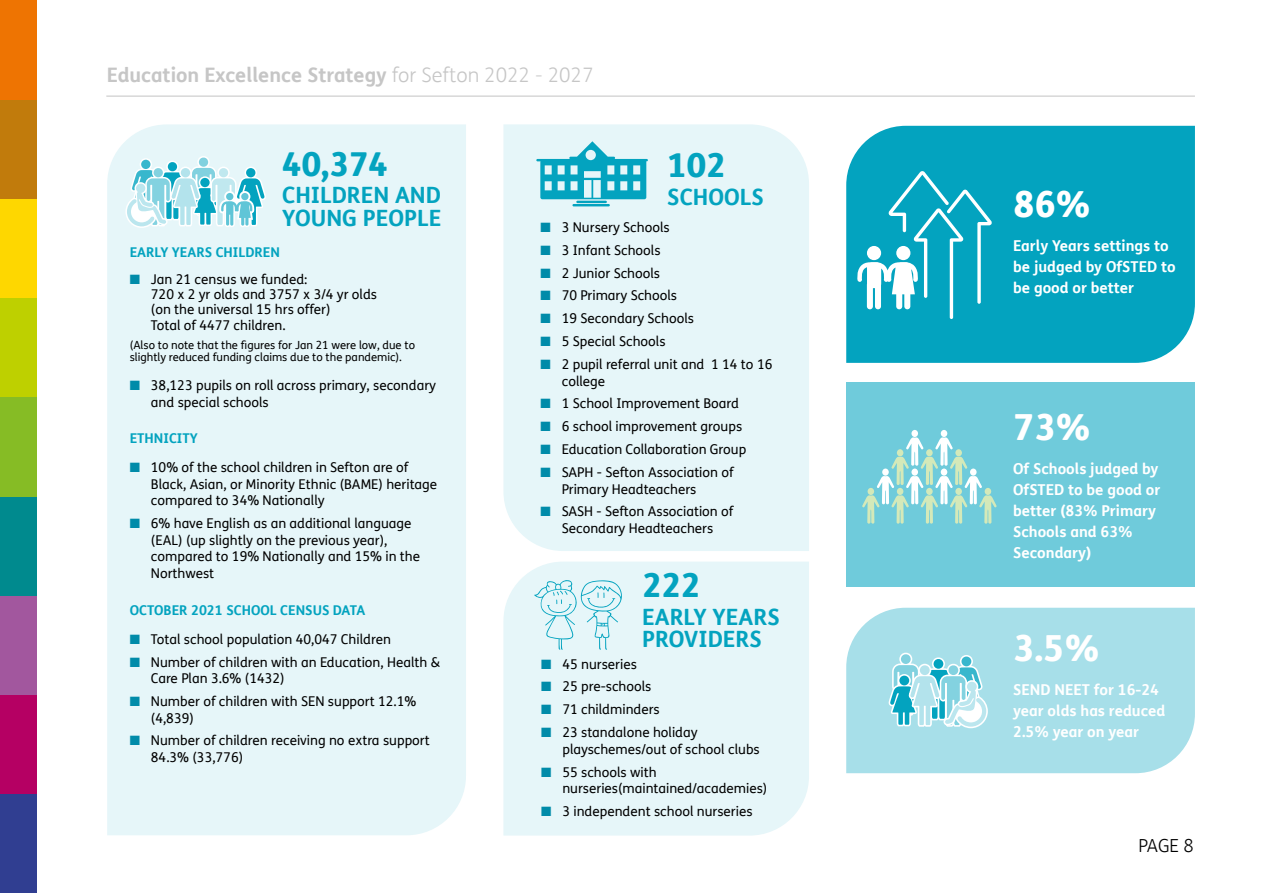
<style>
.page{position:relative;width:1263px;height:893px;background:#fff}
.page>*{position:absolute;margin:0;border:0;box-sizing:border-box;transform-origin:0 0}
.Body{font:800 36px "FS Me";color:#fff}
.Body-2{font:800 33px "FS Me";color:#03a3bf}
.Body-3{font:700 22.5px/22.5px "FS Me";color:#03a3bf}
.t1{font:700 19.95px "FS Me";color:#c6c6c6}
.t2{font:300 18px "FS Me";color:#000}
.Body-4{font:700 15px/21px "FS Me";color:#fff}
.t3{font:13.5px/16.5px "FS Me";color:#000}
.Body-5{font:700 13.5px "FS Me";color:#03a3bf}
.Body-6{font:11.25px/12.1px "FS Me";color:#000}
.s1{font-weight:300}
.s2{color:#008ba9}
</style>
<div class="page">
<div style="left:0;top:794px;width:36px;height:99px;background:#303e91"></div>
<div style="left:0;top:298px;width:36px;height:99px;background:#bed000"></div>
<div style="left:0;top:695px;width:36px;height:99px;background:#b50063"></div>
<div style="left:0;top:595px;width:36px;height:100px;background:#a2579e"></div>
<div style="left:0;top:496px;width:36px;height:99px;background:#008a8e"></div>
<div style="left:0;top:397px;width:36px;height:99px;background:#86bc25"></div>
<div style="left:0;top:198px;width:36px;height:100px;background:#fed700"></div>
<div style="left:0;top:99px;width:36px;height:99px;background:#c17b0c"></div>
<div style="left:0;top:0;width:36px;height:99px;background:#ee7402"></div>
<hr style="left:106px;top:96px;width:1089px;height:1px;background:#c6c6c6">
<div style="left:846px;top:382px;width:349px;height:205px;background:#6fcbdb"></div>
<div style="left:846px;top:608px;width:349px;height:165px;background:#a7dfe9"></div>
<div style="left:846px;top:126px;width:349px;height:237px;background:#03a3bf"></div>
<div style="left:107px;top:124px;width:359px;height:711px;background:#e6f6f9"></div>
<svg style="left:125px;top:156px;width:141px;height:72px"></svg>
<div style="left:503px;top:124px;width:306px;height:427px;background:#e6f6f9"></div>
<div style="left:503px;top:562px;width:306px;height:274px;background:#e6f6f9"></div>
<svg style="left:856px;top:171px;width:136px;height:148px"></svg>
<svg style="left:536px;top:141px;width:112px;height:58px;background:#6fcada"></svg>
<hr style="left:576px;top:201px;width:31px;height:2px;background:#03a3bf">
<hr style="left:572px;top:204px;width:38px;height:2px;background:#03a3bf">
<svg style="left:534px;top:579px;width:89px;height:71px;background:#ceedf2"></svg>
<svg style="left:862px;top:430px;width:135px;height:94px"></svg>
<svg style="left:888px;top:653px;width:100px;height:75px"></svg>
<h3 class="t1" style="left:107px;top:60px;width:488px">Education Excellence Strategy <span class="s1">for Sefton 2022 - 2027</span></h3>
<p class="Body-2" style="left:282px;top:138px;width:107px">40,374</p>
<p class="Body-3" style="left:282px;top:183px;width:161px">CHILDREN AND<br>YOUNG PEOPLE</p>
<p class="Body-5" style="left:130px;top:242px;width:152px">EARLY YEARS CHILDREN</p>
<p class="t3" style="left:151px;top:272px;width:228px;line-height:14.5px;text-indent:-21px"><span class="s2">■</span> Jan 21 census we funded:<br>720 x 2 yr olds and 3757 x 3/4 yr olds (on the universal 15 hrs offer)</p>
<p class="t3" style="left:151px;top:317px;width:136px">Total of 4477 children.</p>
<p class="Body-6" style="left:130px;top:338px;width:287px">(Also to note that the figures for Jan 21 were low, due to slightly reduced funding claims due to the pandemic).</p>
<p class="t3" style="left:151px;top:377px;width:287px;text-indent:-21px"><span class="s2">■</span> 38,123 pupils on roll across primary, secondary and special schools</p>
<p class="Body-5" style="left:130px;top:428px;width:70px">ETHNICITY</p>
<p class="t3" style="left:151px;top:459px;width:288px;text-indent:-21px"><span class="s2">■</span> 10% of the school children in Sefton are of<br>Black, Asian, or Minority Ethnic (BAME) heritage compared to 34% Nationally</p>
<p class="t3" style="left:151px;top:515px;width:271px;text-indent:-21px"><span class="s2">■</span> 6% have English as an additional language (EAL) (up slightly on the previous year), compared to 19% Nationally and 15% in the Northwest</p>
<p class="Body-5" style="left:130px;top:599px;width:237px">OCTOBER 2021 SCHOOL CENSUS DATA</p>
<p class="t3" style="left:130px;top:631px;width:263px"><span class="s2">■</span> Total school population 40,047 Children</p>
<p class="t3" style="left:151px;top:653px;width:291px;text-indent:-21px"><span class="s2">■</span> Number of children with an Education, Health &amp;<br>Care Plan 3.6% (1432)</p>
<p class="t3" style="left:151px;top:693px;width:267px;text-indent:-21px"><span class="s2">■</span> Number of children with SEN support 12.1% (4,839)</p>
<p class="t3" style="left:151px;top:732px;width:280px;text-indent:-21px"><span class="s2">■</span> Number of children receiving no extra support<br>84.3% (33,776)</p>
<p class="Body-2" style="left:667px;top:140px;width:60px">102</p>
<p class="Body-3" style="left:667px;top:185px;width:98px">SCHOOLS</p>
<p class="t3" style="left:540px;top:218px;width:131px"><span class="s2">■</span> 3 Nursery Schools</p>
<p class="t3" style="left:540px;top:241px;width:122px"><span class="s2">■</span> 3 Infant Schools</p>
<p class="t3" style="left:540px;top:264px;width:121px"><span class="s2">■</span> 2 Junior Schools</p>
<p class="t3" style="left:540px;top:287px;width:138px"><span class="s2">■</span> 70 Primary Schools</p>
<p class="t3" style="left:540px;top:310px;width:155px"><span class="s2">■</span> 19 Secondary Schools</p>
<p class="t3" style="left:540px;top:333px;width:127px"><span class="s2">■</span> 5 Special Schools</p>
<p class="t3" style="left:562px;top:356px;width:212px;text-indent:-21px"><span class="s2">■</span> 2 pupil referral unit and 1 14 to 16 college</p>
<p class="t3" style="left:540px;top:395px;width:200px"><span class="s2">■</span> 1 School Improvement Board</p>
<p class="t3" style="left:540px;top:418px;width:203px"><span class="s2">■</span> 6 school improvement groups</p>
<p class="t3" style="left:540px;top:441px;width:207px"><span class="s2">■</span> Education Collaboration Group</p>
<p class="t3" style="left:562px;top:464px;width:173px;text-indent:-21px"><span class="s2">■</span> SAPH - Sefton Association of<br>Primary Headteachers</p>
<p class="t3" style="left:540px;top:503px;width:194px;text-align:center"><span class="s2">■</span> SASH - Sefton Association of<br>Secondary Headteachers</p>
<p class="Body-2" style="left:642px;top:559px;width:60px">222</p>
<p class="Body-3" style="left:642px;top:604px;width:139px">EARLY YEARS<br>PROVIDERS</p>
<p class="t3" style="left:541px;top:655px;width:97px"><span class="s2">■</span> 45 nurseries</p>
<p class="t3" style="left:541px;top:678px;width:112px"><span class="s2">■</span> 25 pre-schools</p>
<p class="t3" style="left:541px;top:701px;width:120px"><span class="s2">■</span> 71 childminders</p>
<p class="t3" style="left:562px;top:724px;width:199px;text-indent:-21px"><span class="s2">■</span> 23 standalone holiday playschemes/out of school clubs</p>
<p class="t3" style="left:562px;top:763px;width:206px;text-indent:-21px"><span class="s2">■</span> 55 schools with nurseries(maintained/academies)</p>
<p class="t3" style="left:541px;top:803px;width:213px"><span class="s2">■</span> 3 independent school nurseries</p>
<p class="Body" style="left:1013px;top:176px;width:79px">86%</p>
<p class="Body-4" style="left:1013px;top:234px;width:164px">Early Years settings to be judged by OfSTED to be good or better</p>
<p class="Body" style="left:1013px;top:399px;width:79px">73%</p>
<p class="Body-4" style="left:1013px;top:457px;width:149px">Of Schools judged by<br>OfSTED to be good or better (83% Primary<br>Schools and 63%<br>Secondary)</p>
<p class="Body" style="left:1013px;top:620px;width:88px">3.5%</p>
<p class="Body-4" style="left:1013px;top:678px;width:154px">SEND NEET for 16-24 year olds has reduced<br>2.5% year on year</p>
<h3 class="t2" style="left:1138px;top:834px;width:57px">PAGE 8</h3>
</div>
